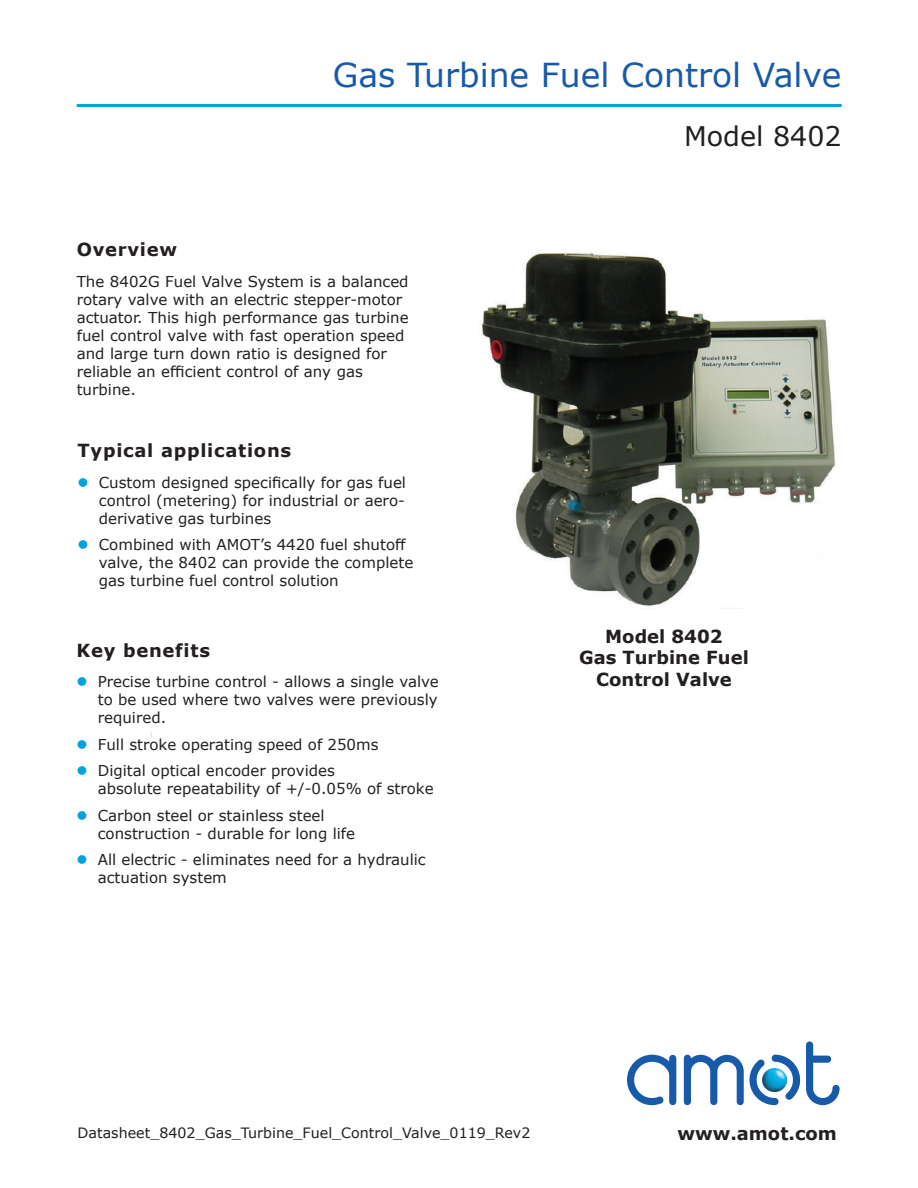
<style>
.page{position:relative;width:918px;height:1188px;background:#fff}
.page>*{position:absolute;margin:0;border:0;box-sizing:border-box;transform-origin:0 0}
.Product_name{font:33px "Verdana";color:#185aaa}
.Product_subtitle{font:27px "Verdana";color:#231f20}
.Subtitle{font:700 18px "Verdana";letter-spacing:.04em;color:#231f20}
.Product_subtitle-2{font:700 18px/21.6px "Verdana";color:#231f20;text-align:center}
.Sheet_number{font:700 18px "Verdana";color:#231f20}
.Bullet_point{font:15px/18px "Verdana";color:#231f20}
.Body_text{font:15px/18px "Verdana";color:#231f20}
.Body_text-2{font:14.25px "Verdana";color:#231f20}
.s1{color:#00a2df}
</style>
<div class="page">
<svg style="left:627px;top:1055px;width:49px;height:50px"></svg>
<svg style="left:684px;top:1041px;width:156px;height:64px"></svg>
<hr style="left:77px;top:104px;width:765px;height:3px;background:#00a2df">
<img style="left:481px;top:253px;width:354px;height:358px">
<p class="Product_name" style="left:333px;top:53px;width:510px">Gas Turbine Fuel Control Valve</p>
<p class="Product_subtitle" style="left:684px;top:118px;width:159px">Model 8402</p>
<p class="Subtitle" style="left:77px;top:237px;width:102px">Overview</p>
<p class="Body_text" style="left:77px;top:272px;width:333px">The 8402G Fuel Valve System is a balanced rotary valve with an electric stepper-motor actuator. This high performance gas turbine fuel control valve with fast operation speed and large turn down ratio is designed for reliable an efficient control of any gas turbine.</p>
<p class="Subtitle" style="left:78px;top:437px;width:215px">Typical applications</p>
<p class="Bullet_point" style="left:99px;top:473px;width:309px;text-align:justify;text-indent:-21px"><span class="s1">●</span> Custom designed specifically for gas fuel control (metering) for industrial or aero&shy;derivative gas turbines</p>
<p class="Bullet_point" style="left:99px;top:535px;width:316px;text-indent:-21px"><span class="s1">●</span> Combined with AMOT’s 4420 fuel shutoff valve, the 8402 can provide the complete gas turbine fuel control solution</p>
<p class="Subtitle" style="left:77px;top:637px;width:135px">Key benefits</p>
<p class="Bullet_point" style="left:98px;top:673px;width:343px;text-align:justify;text-indent:-21px"><span class="s1">●</span> Precise turbine control - allows a single valve to be used where two valves were previously required.</p>
<p class="Bullet_point" style="left:77px;top:735px;width:304px"><span class="s1">●</span> Full stroke operating speed of 250ms</p>
<p class="Bullet_point" style="left:98px;top:762px;width:337px;text-indent:-21px"><span class="s1">●</span> Digital optical encoder provides<br>absolute repeatability of +/-0.05% of stroke</p>
<p class="Bullet_point" style="left:98px;top:806px;width:259px;text-indent:-21px"><span class="s1">●</span> Carbon steel or stainless steel construction - durable for long life</p>
<p class="Bullet_point" style="left:98px;top:851px;width:329px;text-indent:-21px"><span class="s1">●</span> All electric - eliminates need for a hydraulic actuation system</p>
<p class="Product_subtitle-2" style="left:605px;top:625px;width:119px">Model 8402</p>
<p class="Product_subtitle-2" style="left:579px;top:647px;width:171px">Gas Turbine Fuel<br>Control Valve</p>
<p class="Body_text-2" style="left:78px;top:1123px;width:454px">Datasheet_8402_Gas_Turbine_Fuel_Control_Valve_0119_Rev2</p>
<p class="Sheet_number" style="left:678px;top:1120px;width:161px">www.amot.com</p>
</div>
